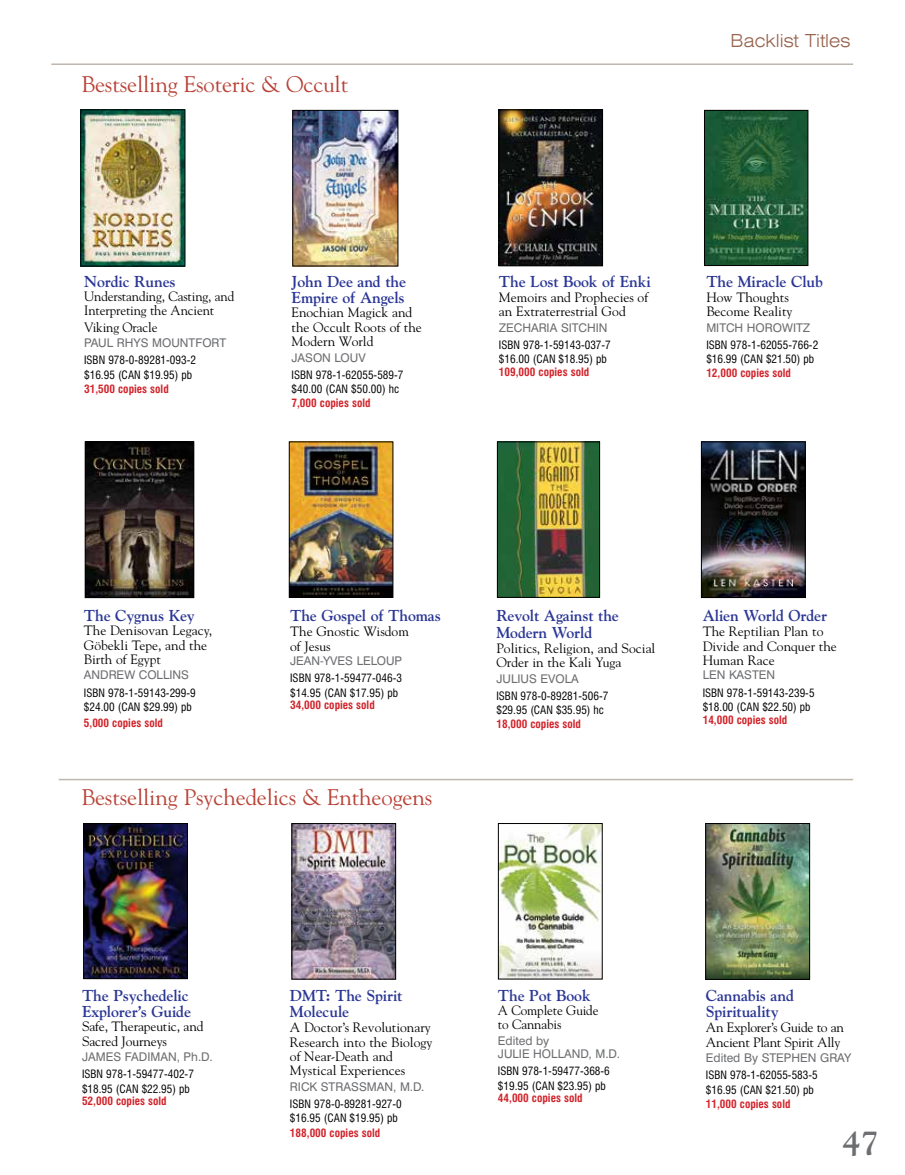
<style>
.page{position:relative;width:905px;height:1175px;background:#fff}
.page>*{position:absolute;margin:0;border:0;box-sizing:border-box;transform-origin:0 0}
.t1{font:700 33px "Goudy Std";color:#6d6e71}
.t2{font:22.5px "Goudy Std";letter-spacing:-.005em;color:#b84237}
.t3{font:300 expanded 18px "Swiss 721 BT";color:#98624d}
.t4{font:700 15.75px/16.5px "Goudy Std";letter-spacing:-.01em;color:#2b3795}
.t5{font:13.5px/14.2px "Goudy Std";color:#000}
.t6{font:13.5px/14.2px "Goudy Std";letter-spacing:-.02em;color:#000}
.t7{font:12px/13.5px "Swiss 721 BT";color:#6d6e71}
.t8{font:condensed 11.25px/14.2px "Swiss 721 BT";color:#000}
.t9{font:700 condensed 11.25px "Swiss 721 BT";color:#d2232a}
</style>
<div class="page">
<hr style="left:59px;top:778px;width:794px;height:2px;background:#bfb6ad">
<img style="left:83px;top:112px;width:100px;height:152px">
<div style="left:81px;top:110px;width:104px;height:156px;border:1px solid #000"></div>
<img style="left:291px;top:444px;width:100px;height:151px">
<div style="left:289px;top:442px;width:104px;height:155px;border:1px solid #000"></div>
<img style="left:706px;top:112px;width:100px;height:152px">
<div style="left:704px;top:110px;width:104px;height:156px;border:1px solid #000"></div>
<hr style="left:51px;top:63px;width:802px;height:2px;background:#bfb6ad">
<img style="left:707px;top:825px;width:100px;height:152px">
<div style="left:705px;top:823px;width:104px;height:156px;border:1px solid #000"></div>
<img style="left:499px;top:444px;width:98px;height:151px">
<div style="left:497px;top:442px;width:102px;height:155px;border:1px solid #000"></div>
<img style="left:294px;top:112px;width:102px;height:152px">
<div style="left:292px;top:110px;width:106px;height:156px;border:1px solid #000"></div>
<img style="left:87px;top:444px;width:105px;height:152px">
<div style="left:85px;top:442px;width:109px;height:156px;border:1px solid #000"></div>
<img style="left:294px;top:825px;width:100px;height:152px">
<div style="left:292px;top:823px;width:104px;height:156px;border:1px solid #000"></div>
<img style="left:500px;top:825px;width:100px;height:152px">
<div style="left:498px;top:823px;width:104px;height:156px;border:1px solid #000"></div>
<img style="left:500px;top:112px;width:100px;height:152px">
<div style="left:498px;top:110px;width:104px;height:156px;border:1px solid #000"></div>
<img style="left:703px;top:444px;width:100px;height:151px">
<div style="left:701px;top:442px;width:104px;height:155px;border:1px solid #000"></div>
<img style="left:85px;top:825px;width:100px;height:151px">
<div style="left:83px;top:823px;width:104px;height:155px;border:1px solid #000"></div>
<h2 class="t2" style="left:81px;top:70px;width:268px">Bestselling Esoteric &amp; Occult</h2>
<h3 class="t4" style="left:84px;top:273px;width:93px">Nordic Runes</h3>
<p class="t5" style="left:84px;top:289px;width:152px">Understanding, Casting, and<br>Interpreting the Ancient</p>
<p class="t5" style="left:84px;top:320px;width:75px">Viking Oracle</p>
<p class="t7" style="left:84px;top:336px;width:144px">PAUL RHYS MOUNTFORT</p>
<p class="t8" style="left:84px;top:353px;width:113px">ISBN 978-0-89281-093-2 $16.95 (CAN $19.95) pb</p>
<p class="t9" style="left:84px;top:382px;width:86px">31,500 copies sold</p>
<h3 class="t4" style="left:291px;top:273px;width:116px">John Dee and the<br>Empire of Angels</h3>
<p class="t5" style="left:291px;top:305px;width:132px">Enochian Magick and the Occult Roots of the<br>Modern World</p>
<p class="t7" style="left:291px;top:350px;width:76px">JASON LOUV</p>
<p class="t8" style="left:291px;top:367px;width:113px">ISBN 978-1-62055-589-7 $40.00 (CAN $50.00) hc</p>
<p class="t9" style="left:291px;top:396px;width:80px">7,000 copies sold</p>
<h3 class="t3" style="left:730px;top:30px;width:121px">Backlist Titles</h3>
<h3 class="t4" style="left:499px;top:273px;width:153px">The Lost Book of Enki</h3>
<p class="t5" style="left:499px;top:290px;width:151px">Memoirs and Prophecies of an Extraterrestrial God</p>
<p class="t7" style="left:499px;top:321px;width:110px">ZECHARIA SITCHIN</p>
<p class="t8" style="left:499px;top:338px;width:113px">ISBN 978-1-59143-037-7 $16.00 (CAN $18.95) pb</p>
<p class="t9" style="left:499px;top:365px;width:92px">109,000 copies sold</p>
<h3 class="t4" style="left:706px;top:273px;width:118px">The Miracle Club</h3>
<p class="t5" style="left:706px;top:290px;width:88px">How Thoughts<br>Become Reality</p>
<p class="t7" style="left:706px;top:321px;width:105px">MITCH HOROWITZ</p>
<p class="t8" style="left:706px;top:338px;width:113px">ISBN 978-1-62055-766-2 $16.99 (CAN $21.50) pb</p>
<p class="t9" style="left:706px;top:366px;width:86px">12,000 copies sold</p>
<h3 class="t4" style="left:84px;top:607px;width:112px">The Cygnus Key</h3>
<p class="t5" style="left:84px;top:623px;width:130px">The Denisovan Legacy,<br>Göbekli Tepe, and the<br>Birth of Egypt</p>
<p class="t7" style="left:84px;top:668px;width:107px">ANDREW COLLINS</p>
<p class="t8" style="left:84px;top:685px;width:113px">ISBN 978-1-59143-299-9 $24.00 (CAN $29.99) pb</p>
<p class="t9" style="left:84px;top:715px;width:80px">5,000 copies sold</p>
<h3 class="t4" style="left:290px;top:607px;width:152px">The Gospel of Thomas</h3>
<p class="t5" style="left:290px;top:624px;width:120px">The Gnostic Wisdom of Jesus</p>
<p class="t7" style="left:290px;top:654px;width:113px">JEAN-YVES LELOUP</p>
<p class="t8" style="left:290px;top:671px;width:113px">ISBN 978-1-59477-046-3 $14.95 (CAN $17.95) pb</p>
<p class="t9" style="left:290px;top:698px;width:86px">34,000 copies sold</p>
<h2 class="t2" style="left:81px;top:783px;width:352px">Bestselling Psychedelics &amp; Entheogens</h2>
<h3 class="t4" style="left:496px;top:607px;width:124px">Revolt Against the<br>Modern World</h3>
<p class="t5" style="left:496px;top:641px;width:160px">Politics, Religion, and Social<br>Order in the Kali Yuga</p>
<p class="t7" style="left:496px;top:671px;width:84px">JULIUS EVOLA</p>
<p class="t8" style="left:496px;top:688px;width:113px">ISBN 978-0-89281-506-7 $29.95 (CAN $35.95) hc</p>
<p class="t9" style="left:496px;top:717px;width:86px">18,000 copies sold</p>
<h3 class="t4" style="left:702px;top:607px;width:126px">Alien World Order</h3>
<p class="t5" style="left:702px;top:624px;width:136px">The Reptilian Plan to<br>Divide and Conquer the<br>Human Race</p>
<p class="t7" style="left:702px;top:668px;width:74px">LEN KASTEN</p>
<p class="t8" style="left:702px;top:685px;width:113px">ISBN 978-1-59143-239-5 $18.00 (CAN $22.50) pb</p>
<p class="t9" style="left:702px;top:712px;width:86px">14,000 copies sold</p>
<h3 class="t4" style="left:82px;top:986px;width:110px">The Psychedelic<br>Explorer’s Guide</h3>
<p class="t5" style="left:82px;top:1019px;width:123px">Safe, Therapeutic, and<br>Sacred Journeys</p>
<p class="t7" style="left:82px;top:1050px;width:132px">JAMES FADIMAN, Ph.D.</p>
<p class="t8" style="left:82px;top:1067px;width:113px">ISBN 978-1-59477-402-7 $18.95 (CAN $22.95) pb</p>
<p class="t9" style="left:82px;top:1094px;width:86px">52,000 copies sold</p>
<h3 class="t4" style="left:290px;top:986px;width:114px">DMT: The Spirit<br>Molecule</h3>
<p class="t5" style="left:290px;top:1020px;width:144px">A Doctor’s Revolutionary<br>Research into the Biology of Near-Death and<br>Mystical Experiences</p>
<p class="t7" style="left:290px;top:1079px;width:136px">RICK STRASSMAN, M.D.</p>
<p class="t8" style="left:290px;top:1096px;width:113px">ISBN 978-0-89281-927-0 $16.95 (CAN $19.95) pb</p>
<p class="t9" style="left:290px;top:1125px;width:92px">188,000 copies sold</p>
<h3 class="t4" style="left:498px;top:986px;width:94px">The Pot Book</h3>
<p class="t5" style="left:498px;top:1002px;width:102px">A Complete Guide to Cannabis</p>
<p class="t7" style="left:498px;top:1033px;width:123px">Edited by<br>JULIE HOLLAND, M.D.</p>
<p class="t8" style="left:498px;top:1064px;width:113px">ISBN 978-1-59477-368-6 $19.95 (CAN $23.95) pb</p>
<p class="t9" style="left:498px;top:1091px;width:86px">44,000 copies sold</p>
<h3 class="t4" style="left:706px;top:986px;width:89px">Cannabis and<br>Spirituality</h3>
<p class="t6" style="left:706px;top:1020px;width:140px">An Explorer’s Guide to an<br>Ancient Plant Spirit Ally</p>
<p class="t7" style="left:706px;top:1051px;width:147px">Edited By STEPHEN GRAY</p>
<p class="t8" style="left:706px;top:1068px;width:113px">ISBN 978-1-62055-583-5 $16.95 (CAN $21.50) pb</p>
<p class="t9" style="left:706px;top:1097px;width:86px">11,000 copies sold</p>
<h1 class="t1" style="left:842px;top:1123px;width:38px">47</h1>
</div>
